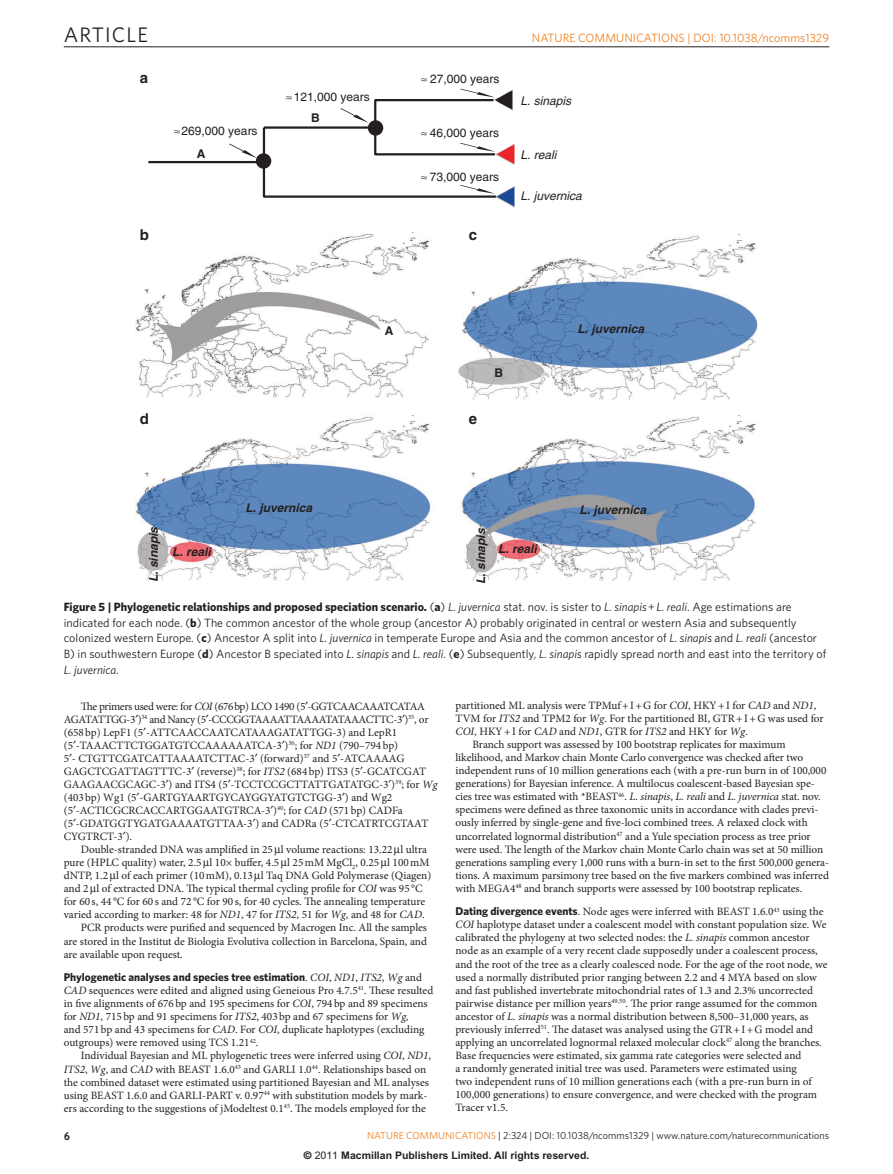
<style>
.page{position:relative;width:893px;height:1174px;background:#fff}
.page>*{position:absolute;margin:0;border:0;box-sizing:border-box;transform-origin:0 0}
.t1{font:21px "Whitney";letter-spacing:.05em;color:#231f20}
.t2{font:700 15px "Helvetica";color:#231f20}
.pFigureCaption{font:12px/15.8px "Whitney";color:#231f20}
.t3{font:italic 700 12px "Helvetica";color:#231f20}
.t4{font:12px/23.1px "Helvetica";color:#231f20}
.t5{font:12px "Whitney";color:#f1801f}
.t6{font:italic 12px "Helvetica";color:#231f20}
.t7{font:700 12px "Helvetica";color:#231f20}
.pParaMethod{font:11.25px/13px "Minion Pro";letter-spacing:-.005em;color:#231f20}
.pSec2ttlMethod{font:11.25px/13px "Minion Pro";color:#231f20}
.t8{font:700 10.5px "Arial";color:#231f20}
.t9{font:10.2px "Whitney";color:#231f20}
.t10{font:10.2px "Whitney";color:#f1801f}
.s1{font-weight:700}
.s2{font-style:italic}
.s3{font-family:"Whitney";font-weight:700}
.s4{color:#f1801f}
.s5{font-family:"Helvetica"}
.s6{font-weight:400}
</style>
<div class="page">
<hr style="left:64px;top:47px;width:765px;height:1px;background:#231f20">
<img style="left:136px;top:231px;width:621px;height:349px">
<svg style="left:460px;top:143px;width:55px;height:22px"></svg>
<svg style="left:340px;top:108px;width:29px;height:15px"></svg>
<svg style="left:229px;top:144px;width:28px;height:14px"></svg>
<svg style="left:460px;top:185px;width:55px;height:22px"></svg>
<svg style="left:460px;top:89px;width:53px;height:22px"></svg>
<div style="left:256px;top:153px;width:15px;height:16px;background:#231f20;border-radius:50%"></div>
<div style="left:368px;top:120px;width:15px;height:16px;background:#231f20;border-radius:50%"></div>
<hr style="left:375px;top:99px;width:118px;height:2px;background:#231f20">
<hr style="left:375px;top:153px;width:120px;height:2px;background:#231f20">
<hr style="left:374px;top:100px;width:2px;height:55px;background:#231f20">
<hr style="left:264px;top:126px;width:104px;height:3px;background:#231f20">
<hr style="left:263px;top:128px;width:2px;height:68px;background:#231f20">
<hr style="left:263px;top:195px;width:233px;height:3px;background:#231f20">
<hr style="left:148px;top:161px;width:112px;height:2px;background:#231f20">
<h1 class="t1" style="left:64px;top:22px;width:86px">ARTICLE</h1>
<p class="t5" style="left:532px;top:31px;width:108px">nature communicati</p>
<p class="t5" style="left:661px;top:31px;width:169px">ons | DOI: 10.1038/ncomms1329</p>
<p class="t2" style="left:140px;top:69px;width:10px">a</p>
<p class="t4" style="left:197px;top:119px;width:62px;text-indent:-23px">≈269,000 years<br><span class="s1">A</span></p>
<p class="t4" style="left:286px;top:85px;width:85px">≈121,000 years</p>
<p class="t7" style="left:311px;top:110px;width:10px">B</p>
<p class="t4" style="left:421px;top:67px;width:80px">≈ 27,000 years</p>
<p class="t4" style="left:421px;top:121px;width:80px">≈ 46,000 years</p>
<p class="t4" style="left:421px;top:165px;width:80px">≈ 73,000 years</p>
<p class="t2" style="left:140px;top:225px;width:11px">b</p>
<p class="t2" style="left:469px;top:225px;width:10px">c</p>
<p class="t6" style="left:520px;top:94px;width:52px">L. sinapis</p>
<p class="t6" style="left:520px;top:147px;width:38px">L. reali</p>
<p class="t6" style="left:520px;top:189px;width:63px">L. juvernica</p>
<p class="t7" style="left:385px;top:324px;width:10px">A</p>
<p class="t2" style="left:140px;top:409px;width:11px">d</p>
<p class="t2" style="left:469px;top:409px;width:10px">e</p>
<p class="t7" style="left:495px;top:366px;width:10px">B</p>
<p class="t3" style="left:245px;top:500px;width:68px">L. juvernica</p>
<p class="t3" style="left:577px;top:321px;width:68px">L. juvernica</p>
<p class="t3" style="left:580px;top:502px;width:68px">L. juvernica</p>
<p class="t3" style="left:146px;top:582px;width:57px;rotate:-90deg">L. sinapis</p>
<p class="t3" style="left:474px;top:584px;width:57px;rotate:-90deg">L. sinapis</p>
<p class="pFigureCaption" style="left:64px;top:598px;width:764px"><span class="s1">Figure 5 | Phylogenetic relationships and proposed speciation scenario.</span> (<span class="s1">a</span>) <span class="s2">L. juvernica</span> stat. nov. is sister to <span class="s2">L. sinapis</span>+<span class="s2">L. reali</span>. Age estimations are indicated for each node. (<span class="s1">b</span>) The common ancestor of the whole group (ancestor A) probably originated in central or western Asia and subsequently colonized western Europe. (<span class="s1">c</span>) Ancestor A split into <span class="s2">L. juvernica</span> in temperate Europe and Asia and the common ancestor of <span class="s2">L. sinapis</span> and <span class="s2">L. reali</span> (ancestor B) in southwestern Europe (<span class="s1">d</span>) Ancestor B speciated into <span class="s2">L. sinapis</span> and <span class="s2">L. reali</span>. (<span class="s1">e</span>) Subsequently, <span class="s2">L. sinapis</span> rapidly spread north and east into the territory of <span class="s2">L. juvernica</span>.</p>
<p class="t3" style="left:172px;top:544px;width:40px">L. reali</p>
<p class="t3" style="left:498px;top:542px;width:40px">L. reali</p>
<p class="pParaMethod" style="left:64px;top:699px;width:375px;text-indent:17px">The primers used were: for <span class="s2">COI</span> (676bp) LCO 1490 (5 -GGTCAACAAATCATAA AGATATTGG-3 )<sup>34</sup> and Nancy (5 -CCCGGTAAAATTAAAATATAAACTTC-3 )<sup>35</sup>, or (658bp) LepF1 (5 -ATTCAACCAATCATAAAGATATTGG-3) and LepR1<br>(5 -TAAACTTCTGGATGTCCAAAAAATCA-3 )<sup>36</sup>; for <span class="s2">ND1</span> (790–794bp)<br>5 - CTGTTCGATCATTAAAATCTTAC-3 (forward)<sup>37</sup> and 5 -ATCAAAAG GAGCTCGATTAGTTTC-3 (reverse)<sup>38</sup>; for <span class="s2">ITS2</span> (684bp) ITS3 (5 -GCATCGAT GAAGAACGCAGC-3 ) and ITS4 (5 -TCCTCCGCTTATTGATATGC-3 )<sup>39</sup>; for <span class="s2">Wg </span>(403bp) Wg1 (5 -GARTGYAARTGYCAYGGYATGTCTGG-3 ) and Wg2<br>(5 -ACTICGCRCACCARTGGAATGTRCA-3 )<sup>40</sup>; for <span class="s2">CAD</span> (571bp) CADFa<br>(5 -GDATGGTYGATGAAAATGTTAA-3 ) and CADRa (5 -CTCATRTCGTAAT CYGTRCT-3 ).</p>
<p class="pParaMethod" style="left:64px;top:843px;width:369px;text-indent:17px">Double-stranded DNA was amplified in 25 l volume reactions: 13.22 l ultra pure (HPLC quality) water, 2.5 l 10× buffer, 4.5 l 25mM MgCl<sub>2</sub>, 0.25 l 100mM dNTP, 1.2 l of each primer (10mM), 0.13 l Taq DNA Gold Polymerase (Qiagen) and 2 l of extracted DNA. The typical thermal cycling profile for <span class="s2">COI</span> was 95 °C for 60 s, 44 °C for 60 s and 72 °C for 90 s, for 40 cycles. The annealing temperature varied according to marker: 48 for <span class="s2">ND1</span>, 47 for <span class="s2">ITS2</span>, 51 for <span class="s2">Wg</span>, and 48 for <span class="s2">CAD</span>.</p>
<p class="pParaMethod" style="left:64px;top:921px;width:365px;text-align:justify;text-indent:17px">PCR products were purified and sequenced by Macrogen Inc. All the samples are stored in the Institut de Biologia Evolutiva collection in Barcelona, Spain, and are available upon request.</p>
<p class="pSec2ttlMethod" style="left:64px;top:971px;width:371px"><span class="s3">Phylogenetic analyses and species tree estimation</span>. <span class="s2">COI</span>, <span class="s2">ND1</span>, <span class="s2">ITS2</span>, <span class="s2">Wg</span> and <span class="s2">CAD</span> sequences were edited and aligned using Geneious Pro 4.7.5<sup>41</sup>. These resulted in five alignments of 676bp and 195 specimens for <span class="s2">COI</span>, 794bp and 89 specimens for <span class="s2">ND1</span>, 715bp and 91 specimens for <span class="s2">ITS2</span>, 403bp and 67 specimens for <span class="s2">Wg,<br></span>and 571bp and 43 specimens for <span class="s2">CAD</span>. For <span class="s2">COI</span>, duplicate haplotypes (excluding outgroups) were removed using TCS 1.21<sup>42</sup>.</p>
<p class="pParaMethod" style="left:64px;top:1049px;width:369px;text-indent:17px">Individual Bayesian and ML phylogenetic trees were inferred using <span class="s2">COI</span>, <span class="s2">ND1</span>, <span class="s2">ITS2</span>, <span class="s2">Wg</span>, and <span class="s2">CAD</span> with BEAST 1.6.0<sup>43</sup> and GARLI 1.0<sup>44</sup>. Relationships based on the combined dataset were estimated using partitioned Bayesian and ML analyses using BEAST 1.6.0 and GARLI-PART v. 0.97<sup>44</sup> with substitution models by mark&shy;ers according to the suggestions of jModeltest 0.1<sup>45</sup>. The models employed for the</p>
<p class="pParaMethod" style="left:455px;top:699px;width:370px">partitioned ML analysis were TPMuf+I+G for <span class="s2">COI</span>, HKY+I for <span class="s2">CAD</span> and <span class="s2">ND1</span>,<br>TVM for <span class="s2">ITS2</span> and TPM2 for <span class="s2">Wg</span>. For the partitioned BI, GTR+I+G was used for<br><span class="s2">COI</span>, HKY+I for <span class="s2">CAD</span> and <span class="s2">ND1</span>, GTR for <span class="s2">ITS2</span> and HKY for <span class="s2">Wg</span>.</p>
<p class="pParaMethod" style="left:455px;top:738px;width:375px;text-indent:17px">Branch support was assessed by 100 bootstrap replicates for maximum likelihood, and Markov chain Monte Carlo convergence was checked after two independent runs of 10 million generations each (with a pre-run burn in of 100,000 generations) for Bayesian inference. A multilocus coalescent-based Bayesian spe&shy;cies tree was estimated with *BEAST<sup>46</sup>. <span class="s2">L. sinapis</span>, <span class="s2">L. reali</span> and <span class="s2">L. juvernica</span> stat. nov. specimens were defined as three taxonomic units in accordance with clades previ&shy;ously inferred by single-gene and five-loci combined trees. A relaxed clock with uncorrelated lognormal distribution<sup>47</sup> and a Yule speciation process as tree prior were used. The length of the Markov chain Monte Carlo chain was set at 50 million generations sampling every 1,000 runs with a burn-in set to the first 500,000 genera&shy;tions. A maximum parsimony tree based on the five markers combined was inferred with MEGA4<sup>48</sup> and branch supports were assessed by 100 bootstrap replicates.</p>
<p class="pSec2ttlMethod" style="left:455px;top:905px;width:373px"><span class="s3">Dating divergence events</span>. Node ages were inferred with BEAST 1.6.0<sup>43</sup> using the <span class="s2">COI</span> haplotype dataset under a coalescent model with constant population size. We calibrated the phylogeny at two selected nodes: the <span class="s2">L. sinapis</span> common ancestor node as an example of a very recent clade supposedly under a coalescent process, and the root of the tree as a clearly coalesced node. For the age of the root node, we used a normally distributed prior ranging between 2.2 and 4 MYA based on slow and fast published invertebrate mitochondrial rates of 1.3 and 2.3% uncorrected pairwise distance per million years<sup>49,50</sup>. The prior range assumed for the common ancestor of <span class="s2">L. sinapis</span> was a normal distribution between 8,500–31,000 years, as previously inferred<sup>51</sup>. The dataset was analysed using the GTR+I+G model and applying an uncorrelated lognormal relaxed molecular clock<sup>47</sup> along the branches.<br>Base frequencies were estimated, six gamma rate categories were selected and<br>a randomly generated initial tree was used. Parameters were estimated using<br>two independent runs of 10 million generations each (with a pre-run burn in of 100,000 generations) to ensure convergence, and were checked with the program Tracer v1.5.</p>
<p class="t10" style="left:367px;top:1129px;width:91px">nature communicati</p>
<p class="t9" style="left:476px;top:1129px;width:355px"><span class="s4">ons</span> | 2:324 | DOI: 10.1038/ncomms1329 | www.nature.com/naturecommunications</p>
<p class="t8" style="left:304px;top:1149px;width:287px"><span class="s5">©</span> <span class="s6">2011</span> Macmillan Publishers Limited. All rights reserved.</p>
</div>
